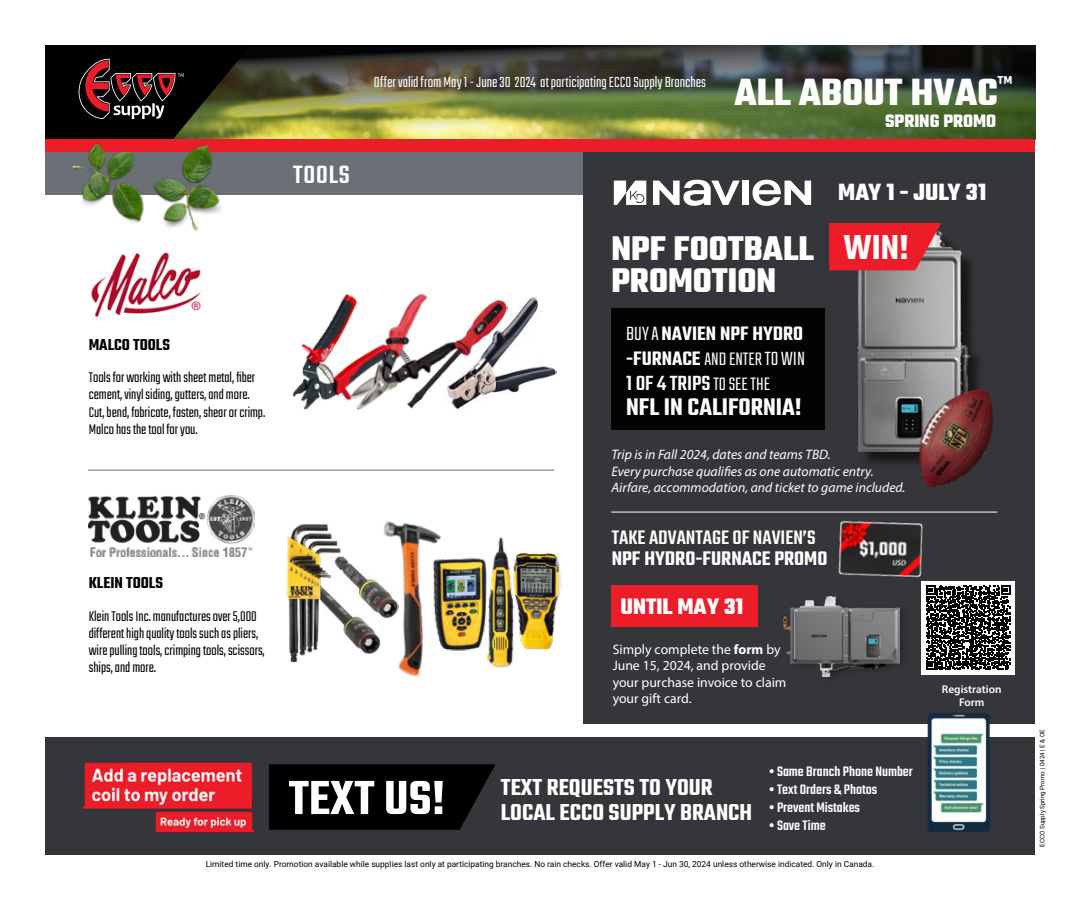
<style>
.page{position:relative;width:1080px;height:900px;background:#fff}
.page>*{position:absolute;margin:0;border:0;box-sizing:border-box;transform-origin:0 0}
.t1{font:700 41px "Teko";color:#fff}
.t2{font:600 37.75px "Teko";color:#fff}
.t3{font:700 37px/32px "Teko";color:#fff}
.t4{font:500 27.5px "Teko";letter-spacing:.03em;color:#fff}
.t5{font:600 26.25px "Teko";color:#fff}
.t6{font:700 25.38px "Teko";letter-spacing:-.005em;color:#fff}
.t7{font:600 25.12px/25px "Teko";color:#fff}
.t8{font:700 24.12px "Teko";color:#fff}
.t9{font:500 22.5px "Teko";color:#fff}
.t10{font:500 21.5px "Teko";color:#fff}
.t11{font:600 21.5px "Teko";color:#fff}
.t12{font:600 21.25px/25px "Teko";color:#fff}
.t13{font:700 19.5px "Teko";color:#fff}
.t14{font:600 17.25px "Teko";color:#000}
.t15{font:300 16.25px "Teko";color:#fff}
.t16{font:300 15.5px/17.1px "Teko";color:#000}
.t17{font:500 15px "Teko";color:#fff}
.t18{font:italic 13.75px/16.5px "Myriad Pro";color:#fff}
.t19{font:13.75px/16.5px "Myriad Pro";color:#fff}
.t20{font:600 11.25px/13.6px "Myriad Pro";color:#fff;text-align:center}
.t21{font:8.38px "Roboto";color:#000}
.t22{font:6.25px "Roboto";color:#000}
.s1{font-weight:300}
.s2{font-weight:300;font-size:20px}
.s3{font-weight:700}
.s4{font-size:52.12px}
</style>
<div class="page">
<img style="left:251px;top:45px;width:784px;height:94px">
<div style="left:583px;top:151px;width:452px;height:573px;background:#343639"></div>
<svg style="left:45px;top:45px;width:206px;height:94px"></svg>
<img style="left:498px;top:297px;width:58px;height:96px">
<hr style="left:88px;top:470px;width:466px;height:1px;background:#6a7075">
<hr style="left:611px;top:512px;width:386px;height:1px;background:#fff">
<div style="left:45px;top:151px;width:538px;height:44px;background:#6a7075"></div>
<div style="left:45px;top:139px;width:990px;height:12px;background:#ed1c29"></div>
<img style="left:292px;top:319px;width:40px;height:91px">
<img style="left:332px;top:293px;width:126px;height:117px">
<img style="left:406px;top:300px;width:101px;height:109px">
<img style="left:91px;top:256px;width:110px;height:62px">
<img style="left:89px;top:495px;width:166px;height:62px">
<img style="left:286px;top:523px;width:26px;height:140px">
<img style="left:509px;top:552px;width:53px;height:114px">
<img style="left:312px;top:521px;width:197px;height:156px">
<img style="left:60px;top:120px;width:172px;height:136px">
<svg style="left:614px;top:181px;width:32px;height:24px"></svg>
<div style="left:742px;top:181px;width:7px;height:24px;background:#fff"></div>
<svg style="left:653px;top:180px;width:87px;height:26px"></svg>
<svg style="left:752px;top:180px;width:59px;height:26px"></svg>
<div style="left:611px;top:585px;width:147px;height:42px;background:#ed1c29"></div>
<div style="left:922px;top:581px;width:93px;height:93px;background:#fff"></div>
<svg style="left:926px;top:586px;width:84px;height:84px"></svg>
<div style="left:45px;top:737px;width:990px;height:118px;background:#343639"></div>
<svg style="left:269px;top:764px;width:227px;height:66px"></svg>
<img style="left:927px;top:713px;width:63px;height:119px">
<img style="left:82px;top:762px;width:173px;height:71px">
<div style="left:611px;top:308px;width:214px;height:122px;background:#000"></div>
<img style="left:838px;top:232px;width:140px;height:231px">
<svg style="left:829px;top:223px;width:112px;height:47px"></svg>
<img style="left:877px;top:359px;width:121px;height:154px">
<img style="left:784px;top:597px;width:115px;height:80px">
<img style="left:825px;top:512px;width:115px;height:75px">
<p class="t14" style="left:89px;top:334px;width:83px">MALCO TOOLS</p>
<p class="t16" style="left:89px;top:370px;width:178px">Tools for working with sheet metal, fiber cement, vinyl siding, gutters, and more.<br>Cut, bend, fabricate, fasten, shear or crimp.<br>Malco has the tool for you.</p>
<p class="t14" style="left:89px;top:572px;width:76px">KLEIN TOOLS</p>
<p class="t16" style="left:89px;top:609px;width:178px">Klein Tools Inc. manufactures over 5,000 different high quality tools such as pliers, wire pulling tools, crimping tools, scissors, ships, and more.</p>
<h3 class="t4" style="left:293px;top:158px;width:58px">TOOLS</h3>
<p class="t15" style="left:374px;top:73px;width:334px">Offer valid from May 1 - June 30 2024 at participating ECCO Supply Branches</p>
<h1 class="t1" style="left:734px;top:65px;width:280px">ALL ABOUT HVAC<sup>™</sup></h1>
<p class="t13" style="left:885px;top:109px;width:113px">SPRING PROMO</p>
<h3 class="t6" style="left:838px;top:176px;width:150px">MAY 1 - JULY 31</h3>
<h3 class="t3" style="left:611px;top:235px;width:204px">NPF FOOTBALL<br>PROMOTION</h3>
<h3 class="t12" style="left:626px;top:322px;width:180px"><span class="s1">BUY A</span> NAVIEN NPF HYDRO -FURNACE <span class="s2">AND ENTER</span> <span class="s1">TO WIN</span></h3>
<h3 class="t9" style="left:626px;top:370px;width:145px">1 OF 4 TRIPS<span class="s2">TO SEE THE</span></h3>
<h3 class="t5" style="left:626px;top:390px;width:177px">NFL IN CALIFORNIA!</h3>
<h2 class="t2" style="left:843px;top:224px;width:67px">WIN!</h2>
<p class="t18" style="left:611px;top:446px;width:296px">Trip is in Fall 2024, dates and teams TBD.<br>Every purchase qualifies as one automatic entry.<br>Airfare, accommodation, and ticket to game included.</p>
<h3 class="t10" style="left:612px;top:525px;width:205px">TAKE ADVANTAGE OF NAVIEN’S</h3>
<h3 class="t11" style="left:612px;top:546px;width:217px">NPF HYDRO-FURNACE PROMO</h3>
<h3 class="t8" style="left:621px;top:591px;width:124px">UNTIL MAY 31</h3>
<p class="t19" style="left:613px;top:640px;width:175px">Simply complete the <span class="s3">form</span> by<br>June 15, 2024, and provide your purchase invoice to claim your gift card.</p>
<p class="t20" style="left:942px;top:682px;width:61px">Registration<br>Form</p>
<p class="t17" style="left:769px;top:762px;width:146px">• Same Branch Phone Number</p>
<p class="t17" style="left:769px;top:780px;width:110px">• Text Orders &amp; Photos</p>
<p class="t17" style="left:769px;top:798px;width:93px">• Prevent Mistakes</p>
<p class="t17" style="left:769px;top:816px;width:58px">• Save Time</p>
<p class="t21" style="left:206px;top:858px;width:670px">Limited time only. Promotion available while supplies last only at participating branches. No rain checks. Offer valid May 1 - Jun 30, 2024 unless otherwise indicated. Only in Canada.</p>
<h3 class="t7" style="left:501px;top:777px;width:253px;text-indent:-212px"><span class="s4">TEXT US!</span> TEXT REQUESTS TO YOUR<br>LOCAL ECCO SUPPLY BRANCH</h3>
<p class="t22" style="left:1038px;top:847px;width:119px;rotate:-90deg">ECCO Supply Spring Promo | 0424 | E &amp; OE</p>
</div>
